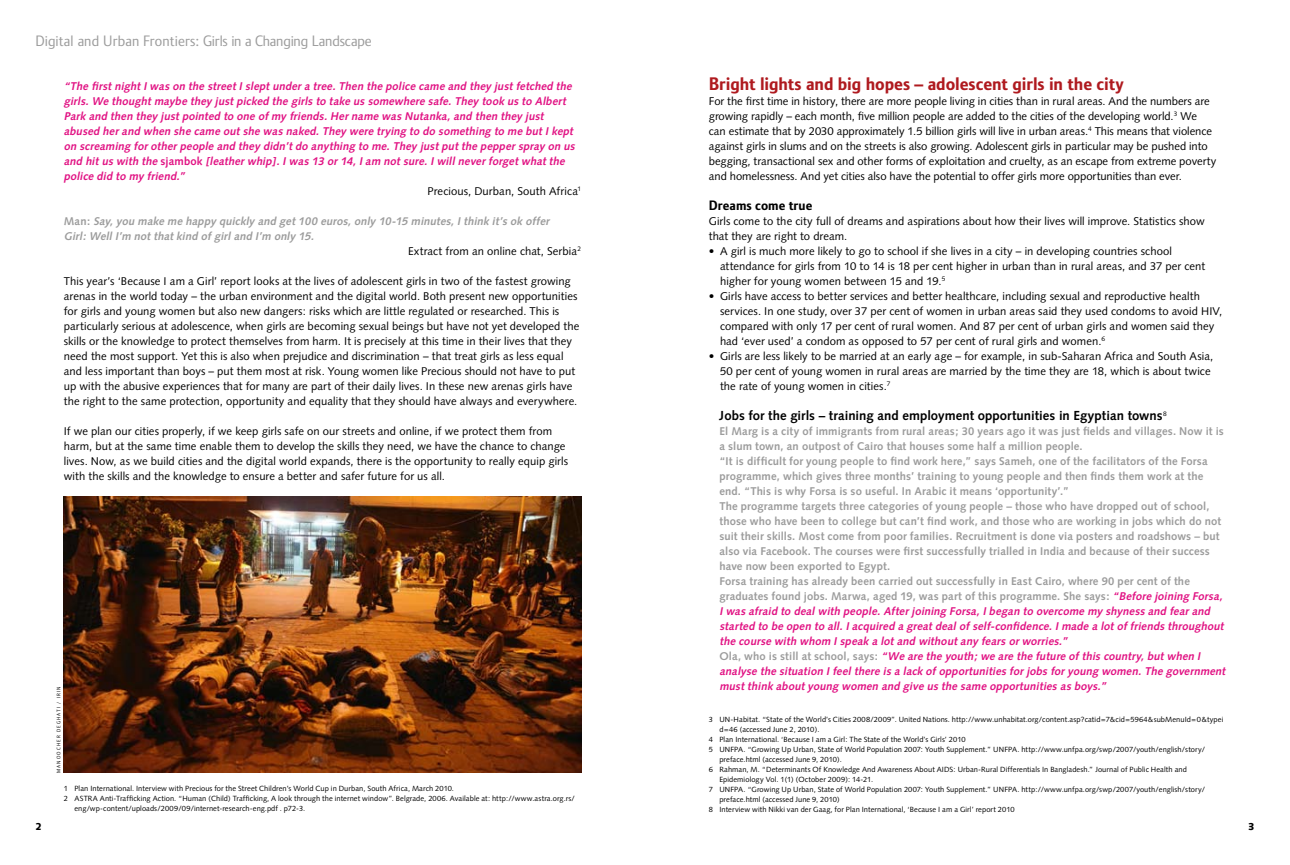
<style>
.page{position:relative;width:1290px;height:865px;background:#fff}
.page>*{position:absolute;margin:0;border:0;box-sizing:border-box;transform-origin:0 0}
.t1{font:700 17.5px "Plan";letter-spacing:-.005em;color:#af1a1f}
.t2{font:14.5px "Plan Roman";letter-spacing:-.005em;color:#9c9c9c}
.t3{font:700 13.12px "Syntax";color:#000}
.t4{font:700 13.12px "Plan";letter-spacing:.005em;color:#000}
.t5{font:11.25px/15px "Syntax";letter-spacing:.005em;color:#000}
.t6{font:700 11.25px/15px "Syntax";letter-spacing:.01em;color:#9c9c9c}
.t7{font:italic 700 11.25px "Syntax";color:#e11283}
.t8{font:italic 700 11.25px "Syntax";color:#9c9c9c}
.t9{font:900 10px "Syntax";color:#000}
.t10{font:7.5px "Syntax";letter-spacing:.01em;color:#000}
.t11{font:5px "Plan Roman";letter-spacing:.22em;color:#000}
.s1{font-style:normal}
.s2{font-style:italic;color:#e11283}
</style>
<div class="page">
<img style="left:64px;top:496px;width:517px;height:276px">
<p class="t2" style="left:35px;top:33px;width:338px">Digital and Urban Frontiers: Girls in a Changing Landscape</p>
<p class="t7" style="left:64px;top:80px;width:512px">“The first night I was on the street I slept under a tree. Then the police came and they j ust fetched the</p>
<p class="t7" style="left:64px;top:95px;width:506px">girls. We thought maybe they j ust picked the girls to take us somewhere safe. They took us to Albert</p>
<p class="t7" style="left:64px;top:110px;width:484px">Park and then they j ust pointed to one of my friends. Her name was Nutanka, and then they j ust</p>
<p class="t7" style="left:64px;top:125px;width:513px">abused her and when she came out she was naked. They were trying to do something to me but I kept</p>
<p class="t7" style="left:64px;top:140px;width:515px">on screaming for other people and they didn’t do anything to me. They j ust put the pepper spray on us</p>
<p class="t7" style="left:64px;top:155px;width:505px">and hit us with the <span class="s1">s j a m b o k</span> [leather whip]. I was 13 or 14, I am not sure. I will never forget what the</p>
<p class="t7" style="left:64px;top:170px;width:125px">police did to my friend.”</p>
<p class="t5" style="left:428px;top:184px;width:155px">Precious, Durban, South Africa<sup>1</sup></p>
<p class="t8" style="left:64px;top:215px;width:489px"><span class="s1">M a n :</span> Say, you make me happy quickly and get 100 euros, only 10-15 minutes, I think it’s ok offer</p>
<p class="t8" style="left:64px;top:230px;width:254px">Girl: Well I’m not that kind of girl and I’m only 15.</p>
<p class="t5" style="left:408px;top:244px;width:174px">Extract from an online chat, Serbia<sup>2</sup></p>
<p class="t5" style="left:64px;top:274px;width:517px">This year’s ‘Because I am a Girl’ report looks at the lives of adolescent girls in two of the fastest growing arenas in the world today – the urban environment and the digital world. Both present new opportunities for girls and young women but also new dangers: risks which are little regulated or researched. This is particularly serious at adolescence, when girls are becoming sexual beings but have not yet developed the skills or the knowledge to protect themselves from harm. It is precisely at this time in their lives that they need the most support. Yet this is also when prejudice and discrimination – that treat girls as less equal and less important than boys – put them most at risk. Young women like Precious should not have to put up with the abusive experiences that for many are part of their daily lives. In these new arenas girls have the right to the same protection, opportunity and equality that they should have always and everywhere.</p>
<p class="t5" style="left:64px;top:424px;width:506px">If we plan our cities properly, if we keep girls safe on our streets and online, if we protect them from harm, but at the same time enable them to develop the skills they need, we have the chance to change lives. Now, as we build cities and the digital world expands, there is the opportunity to really equip girls with the skills and the knowledge to ensure a better and safer future for us all.</p>
<p class="t11" style="left:56px;top:772px;width:87px;rotate:-90deg">Ma nooc her Deg hati / IRIN</p>
<p class="t10" style="left:64px;top:783px;width:392px">1 Plan International. Interview with Precious for the Street Children’s World Cup in Durban, South Africa, March 2010.</p>
<p class="t10" style="left:64px;top:793px;width:513px">2 ASTRA Anti-Trafficking Action. “Human (Child) Trafficking, A look through the internet window”. Belgrade, 2006. Available at: http://www.astra.org.rs/</p>
<p class="t10" style="left:74px;top:803px;width:232px">eng/wp-content/uploads/2009/09/internet-research-eng.pdf . p72-3.</p>
<h1 class="t1" style="left:709px;top:74px;width:417px">Bright lights and big hopes – adolescent girls in the city</h1>
<p class="t5" style="left:709px;top:94px;width:509px">For the first time in history, there are more people living in cities than in rural areas. And the numbers are growing rapidly – each month, five million people are added to the cities of the developing world.<sup>3</sup> We can estimate that by 2030 approximately 1.5 billion girls will live in urban areas.<sup>4</sup> This means that violence against girls in slums and on the streets is also growing. Adolescent girls in particular may be pushed into begging, transactional sex and other forms of exploitation and cruelty, as an escape from extreme poverty and homelessness. And yet cities also have the potential to offer girls more opportunities than ever.</p>
<p class="t4" style="left:709px;top:198px;width:105px">Dreams come true</p>
<p class="t5" style="left:709px;top:214px;width:498px">Girls come to the city full of dreams and aspirations about how their lives will improve. Statistics show that they are right to dream.</p>
<p class="t5" style="left:720px;top:244px;width:487px;text-indent:-11px">• A girl is much more likely to go to school if she lives in a city – in developing countries school attendance for girls from 10 to 14 is 18 per cent higher in urban than in rural areas, and 37 per cent higher for young women between 15 and 19.<sup>5</sup></p>
<p class="t5" style="left:720px;top:289px;width:504px;text-indent:-11px">• Girls have access to better services and better healthcare, including sexual and reproductive health services. In one study, over 37 per cent of women in urban areas said they used condoms to avoid HIV, compared with only 17 per cent of rural women. And 87 per cent of urban girls and women said they had ‘ever used’ a condom as opposed to 57 per cent of rural girls and women.<sup>6</sup></p>
<p class="t5" style="left:720px;top:349px;width:495px;text-indent:-11px">• Girls are less likely to be married at an early age – for example, in sub-Saharan Africa and South Asia,<br>50 per cent of young women in rural areas are married by the time they are 18, which is about twice the rate of young women in cities.<sup>7</sup></p>
<p class="t3" style="left:719px;top:408px;width:449px">Jobs for the girls – training and employment opportunities in Egyptian towns<sup>8</sup></p>
<p class="t6" style="left:719px;top:424px;width:510px">El Marg is a city of immigrants from rural areas; 30 years ago it was just fields and villages. Now it is a slum town, an outpost of Cairo that houses some half a million people.<br>“It is difficult for young people to find work here,” says Sameh, one of the facilitators of the Forsa programme, which gives three months’ training to young people and then finds them work at the end. “This is why Forsa is so useful. In Arabic it means ‘opportunity’.”<br>The programme targets three categories of young people – those who have dropped out of school, those who have been to college but can’t find work, and those who are working in jobs which do not suit their skills. Most come from poor families. Recruitment is done via posters and roadshows – but also via Facebook. The courses were first successfully trialled in India and because of their success have now been exported to Egypt.<br>Forsa training has already been carried out successfully in East Cairo, where 90 per cent of the graduates found jobs. Marwa, aged 19, was part of this programme. She says: <span class="s2">“Before joining Forsa, I was afraid to deal with people. After joining Forsa, I began to overcome my shyness and fear and started to be open to all. I acquired a great deal of self-confidence. I made a lot of friends throughout the course with whom I speak a lot and without any fears or worries.”<br></span>O l a , w h o i s s t i l l at s c h o o l , s ay s : <span class="s2">“We are the youth; we are the future of this country, but when I analyse the situation I feel there is a lack of opportunities for jobs for young women. The government must think about young women and give us the same opportunities as boys.”</span></p>
<p class="t10" style="left:709px;top:714px;width:516px">3 UN-Habitat. “State of the World’s Cities 2008/2009”. United Nations. http://www.unhabitat.org/content.asp?catid=7&amp;cid=5964&amp;subMenuId=0&amp;typei</p>
<p class="t10" style="left:719px;top:724px;width:102px">d=46 (accessed June 2, 2010).</p>
<p class="t10" style="left:709px;top:734px;width:258px">4 Plan International. ‘Because I am a Girl: The State of the World’s Girls’ 2010</p>
<p class="t10" style="left:709px;top:744px;width:498px">5 UNFPA. “Growing Up Urban, State of World Population 2007: Youth Supplement.” UNFPA. http://www.unfpa.org/swp/2007/youth/english/story/</p>
<p class="t10" style="left:719px;top:754px;width:124px">preface.html (accessed June 9, 2010).</p>
<p class="t10" style="left:709px;top:764px;width:480px">6 Rahman, M. “Determinants Of Knowledge And Awareness About AIDS: Urban-Rural Differentials In Bangladesh.” Journal of Public Health and</p>
<p class="t10" style="left:719px;top:774px;width:155px">Epidemiology Vol. 1(1) (October 2009): 14-21.</p>
<p class="t10" style="left:709px;top:784px;width:498px">7 UNFPA. “Growing Up Urban, State of World Population 2007: Youth Supplement.” UNFPA. http://www.unfpa.org/swp/2007/youth/english/story/</p>
<p class="t10" style="left:719px;top:794px;width:122px">preface.html (accessed June 9, 2010)</p>
<p class="t10" style="left:709px;top:804px;width:307px">8 Interview with Nikki van der Gaag, for Plan International, ‘Because I am a Girl’ report 2010</p>
<p class="t9" style="left:35px;top:820px;width:8px">2</p>
<p class="t9" style="left:1248px;top:820px;width:8px">3</p>
</div>
